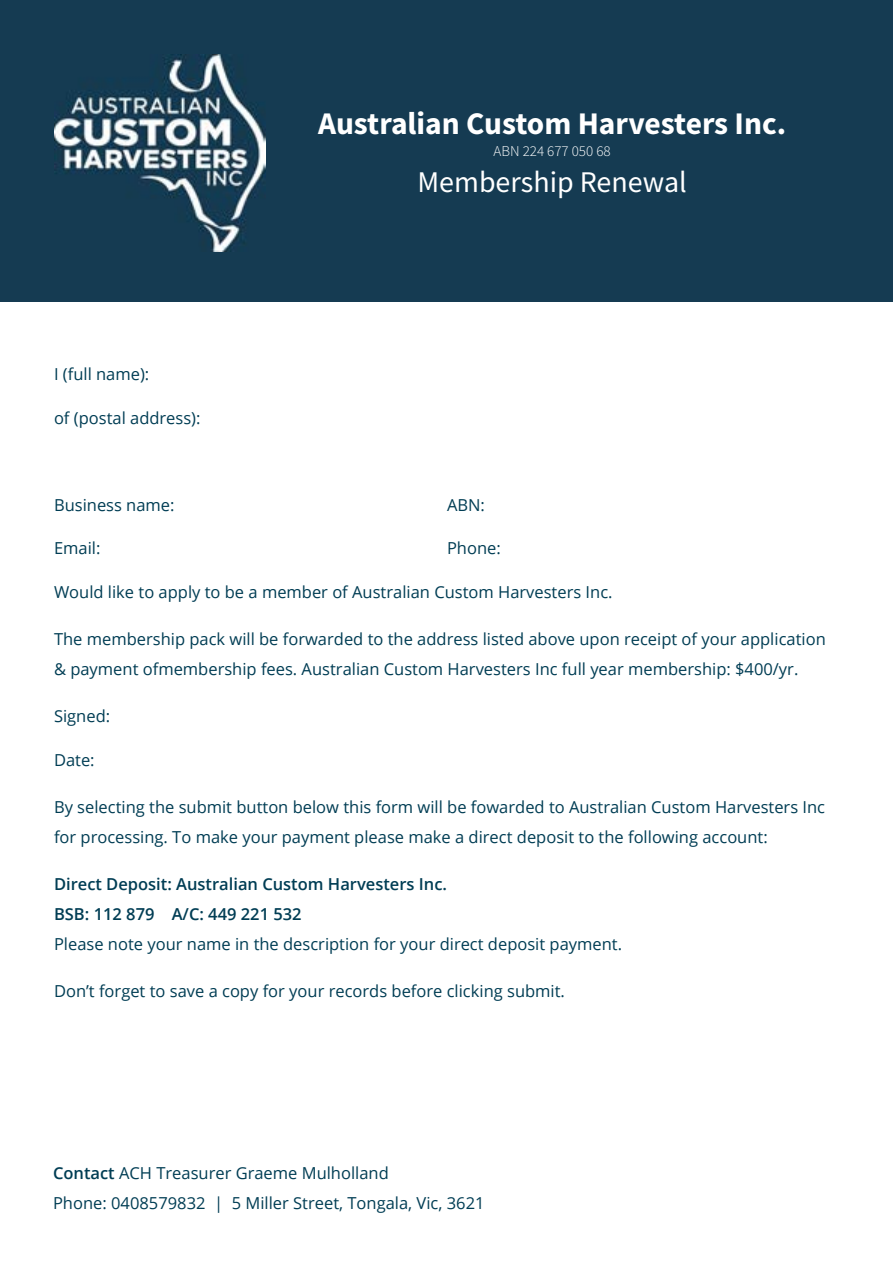
<style>
.page{position:relative;width:893px;height:1263px;background:#fff}
.page>*{position:absolute;margin:0;border:0;box-sizing:border-box;transform-origin:0 0}
.t1{font:700 31.5px "Source Sans Pro";color:#fff}
.t2{font:30px "Source Sans Pro";color:#fff}
.t3{font:16.5px/30px "Open Sans";color:#003d54}
.t4{font:600 16.5px/30px "Open Sans";color:#003d54}
.t5{font:300 15px "Source Sans Pro";color:#fff}
.s1{font-weight:600}
</style>
<div class="page">
<div style="left:0;top:0;width:893px;height:302px;background:#153b52"></div>
<img style="left:54px;top:54px;width:211px;height:198px">
<p class="t3" style="left:54px;top:359px;width:97px">(I full name :(</p>
<p class="t3" style="left:54px;top:403px;width:148px">of (postal address :(</p>
<p class="t3" style="left:54px;top:490px;width:122px">Business name:</p>
<h1 class="t1" style="left:318px;top:102px;width:470px">Australian Custom Harvesters Inc.</h1>
<p class="t5" style="left:494px;top:141px;width:119px">ABN 224 677 050 68</p>
<h2 class="t2" style="left:417px;top:163px;width:271px">Membership Renewal</h2>
<p class="t3" style="left:447px;top:490px;width:39px">ABN:</p>
<p class="t3" style="left:54px;top:533px;width:48px">Email:</p>
<p class="t3" style="left:54px;top:576px;width:560px">Would like to apply to be a member of Australian Custom Harvesters Inc.</p>
<p class="t3" style="left:54px;top:624px;width:773px">The membership pack will be forwarded to the address listed above upon receipt of your application &amp; payment ofmembership fees. Australian Custom Harvesters Inc full year membership: $400/yr.</p>
<p class="t3" style="left:54px;top:701px;width:58px">Signed:</p>
<p class="t3" style="left:54px;top:744px;width:42px">Date:</p>
<p class="t3" style="left:54px;top:791px;width:773px">By selecting the submit button below this form will be fowarded to Australian Custom Harvesters Inc for processing. To make your payment please make a direct deposit to the following account:</p>
<p class="t4" style="left:172px;top:868px;width:277px;text-indent:-118px">Direct Deposit: Australian Custom Harvesters Inc.<br>A C/ : 449 221 532</p>
<p class="t3" style="left:447px;top:533px;width:55px">Phone:</p>
<p class="t4" style="left:54px;top:898px;width:102px">BSB: 112 879</p>
<p class="t3" style="left:54px;top:928px;width:570px">Please note your name in the description for your direct deposit payment.</p>
<p class="t3" style="left:54px;top:975px;width:512px">Don t’ forget to save a copy for your records before clicking submit.</p>
<p class="t3" style="left:232px;top:1157px;width:254px;text-indent:-179px"><span class="s1">Contact</span> ACH Treasurer Graeme Mulholland<br>5 Miller Street, Tongala, Vic, 3621</p>
<p class="t3" style="left:53px;top:1187px;width:154px">Phone: 0408579832</p>
<p class="t3" style="left:214px;top:1187px;width:11px">|</p>
</div>
